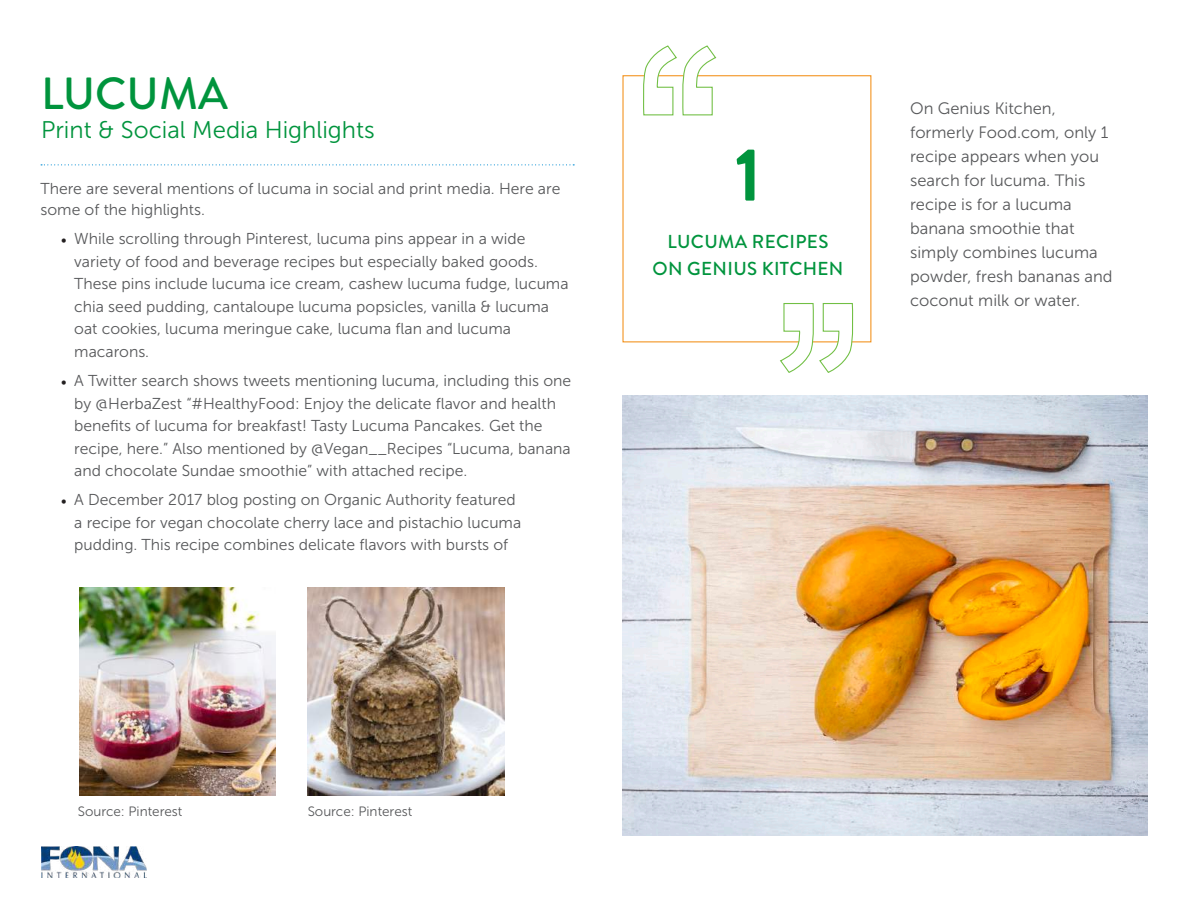
<style>
.page{position:relative;width:1188px;height:918px;background:#fff}
.page>*{position:absolute;margin:0;border:0;box-sizing:border-box;transform-origin:0 0}
.t1{font:700 75px "Brandon Grotesque";color:#00943d}
.t2{font:500 45px "Brandon Grotesque";color:#00943d}
.t3{font:24px "Museo Sans 300";color:#00943d}
.t4{font:500 18.75px/27px "Brandon Grotesque";letter-spacing:.02em;color:#00943d;text-align:center}
.t5{font:16.5px/24px "Museo Sans 300";color:#57585a}
.t6{font:15.75px/22.5px "Museo Sans 300";color:#57585a}
.t7{font:13.5px "Museo Sans 300";color:#57585a}
.s1{font-family:"Minion Pro";color:#231f20}
</style>
<div class="page">
<svg style="left:41px;top:164px;width:533px;height:1px"></svg>
<img style="left:622px;top:395px;width:525px;height:440px">
<svg style="left:780px;top:303px;width:73px;height:70px"></svg>
<svg style="left:643px;top:46px;width:73px;height:69px"></svg>
<img style="left:41px;top:846px;width:105px;height:32px">
<img style="left:79px;top:588px;width:196px;height:208px">
<img style="left:308px;top:588px;width:197px;height:208px">
<h2 class="t2" style="left:41px;top:62px;width:188px">LUCUMA</h2>
<h3 class="t3" style="left:41px;top:116px;width:335px">Print &amp; Social Media Highlights</h3>
<p class="t6" style="left:40px;top:178px;width:521px;line-height:21px">There are several mentions of lucuma in social and print media. Here are some of the highlights.</p>
<p class="t6" style="left:74px;top:228px;width:496px;text-indent:-14px"><span class="s1">•</span> While scrolling through Pinterest, lucuma pins appear in a wide variety of food and beverage recipes but especially baked goods.<br>These pins include lucuma ice cream, cashew lucuma fudge, lucuma chia seed pudding, cantaloupe lucuma popsicles, vanilla &amp; lucuma oat cookies, lucuma meringue cake, lucuma flan and lucuma macarons.</p>
<p class="t6" style="left:74px;top:370px;width:499px;text-indent:-14px"><span class="s1">•</span> A Twitter search shows tweets mentioning lucuma, including this one by @HerbaZest “#HealthyFood: Enjoy the delicate flavor and health benefits of lucuma for breakfast! Tasty Lucuma Pancakes. Get the recipe, here.” Also mentioned by @Vegan__Recipes “Lucuma, banana and chocolate Sundae smoothie” with attached recipe.</p>
<p class="t6" style="left:74px;top:489px;width:449px;text-indent:-14px"><span class="s1">•</span> A December 2017 blog posting on Organic Authority featured a recipe for vegan chocolate cherry lace and pistachio lucuma pudding. This recipe combines delicate flavors with bursts of</p>
<h1 class="t1" style="left:735px;top:122px;width:28px">1</h1>
<p class="t4" style="left:653px;top:228px;width:192px">LUCUMA RECIPES<br>ON GENIUS KITCHEN</p>
<p class="t5" style="left:910px;top:96px;width:204px">On Genius Kitchen, formerly Food.com, only 1 recipe appears when you search for lucuma. This recipe is for a lucuma banana smoothie that simply combines lucuma powder, fresh bananas and coconut milk or water.</p>
<p class="t7" style="left:78px;top:804px;width:106px">Source: Pinterest</p>
<p class="t7" style="left:308px;top:804px;width:106px">Source: Pinterest</p>
</div>
